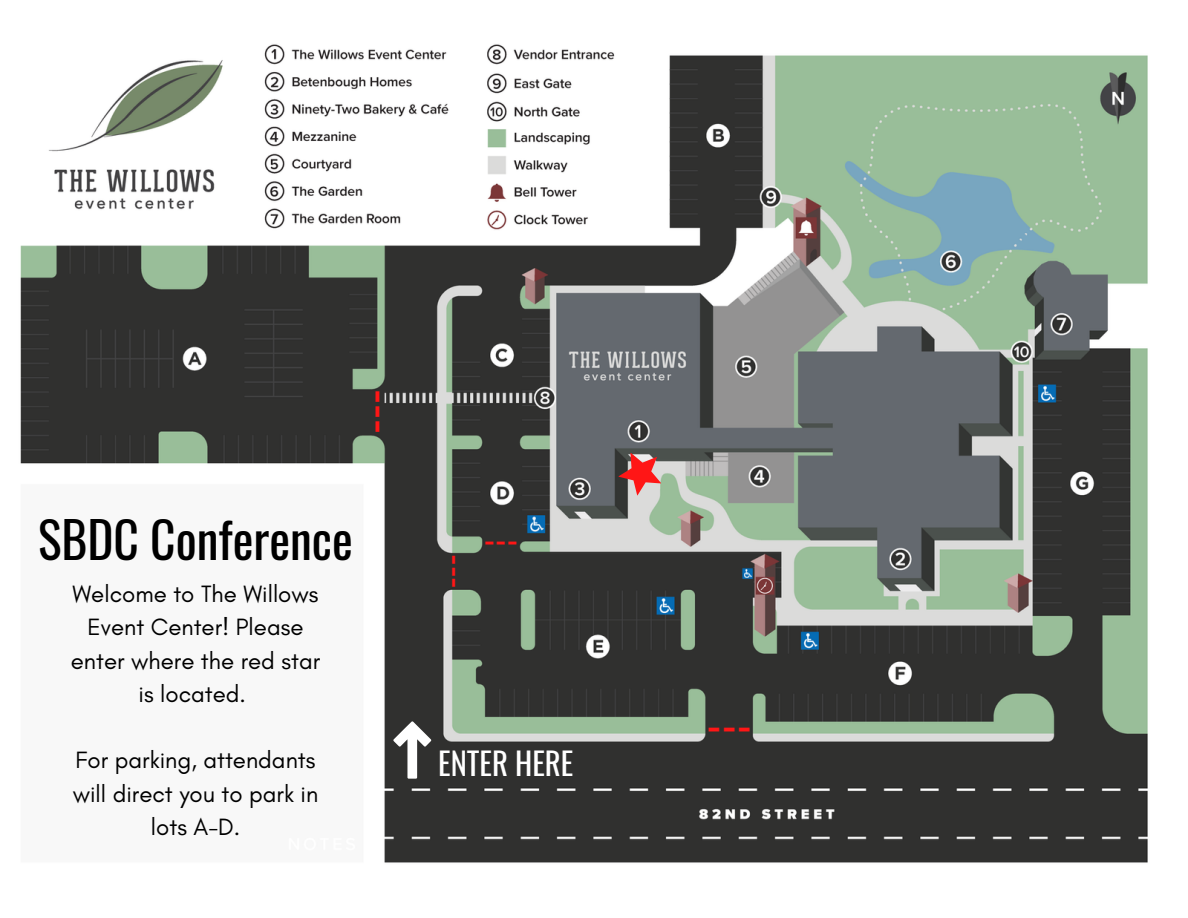
<style>
.page{position:relative;width:1188px;height:918px;background:#fff}
.page>*{position:absolute;margin:0;border:0;box-sizing:border-box;transform-origin:0 0}
.t1{font:49.5px "Oswald";color:#000}
.t2{font:47.25px "Oswald";color:#ff1616}
.t3{font:35.85px "Oswald";color:#ff1616}
.t4{font:30.75px "Oswald";color:#fff}
.t5{font:24px/33.3px "Glacial Indifference";color:#000;text-align:center}
</style>
<div class="page">
<img style="left:20px;top:44px;width:1128px;height:819px">
<svg style="left:612px;top:441px;width:61px;height:61px;background:#9b7471"></svg>
<svg style="left:393px;top:721px;width:38px;height:58px"></svg>
<h2 class="t2" style="left:420px;top:389px;width:47px;rotate:90deg">---</h2>
<h1 class="t1" style="left:38px;top:501px;width:317px">SBDC Conference</h1>
<p class="t5" style="left:71px;top:577px;width:251px">Welcome to The Willows<br>Event Center! Please enter where the red star is located.</p>
<h3 class="t3" style="left:486px;top:554px;width:36px;rotate:90deg">---</h3>
<h3 class="t3" style="left:484px;top:512px;width:36px">---</h3>
<p class="t5" style="left:73px;top:743px;width:247px">For parking, attendants will direct you to park in lots A-D.</p>
<p class="t4" style="left:438px;top:740px;width:137px">ENTER HERE</p>
<h2 class="t2" style="left:707px;top:687px;width:47px">---</h2>
</div>
